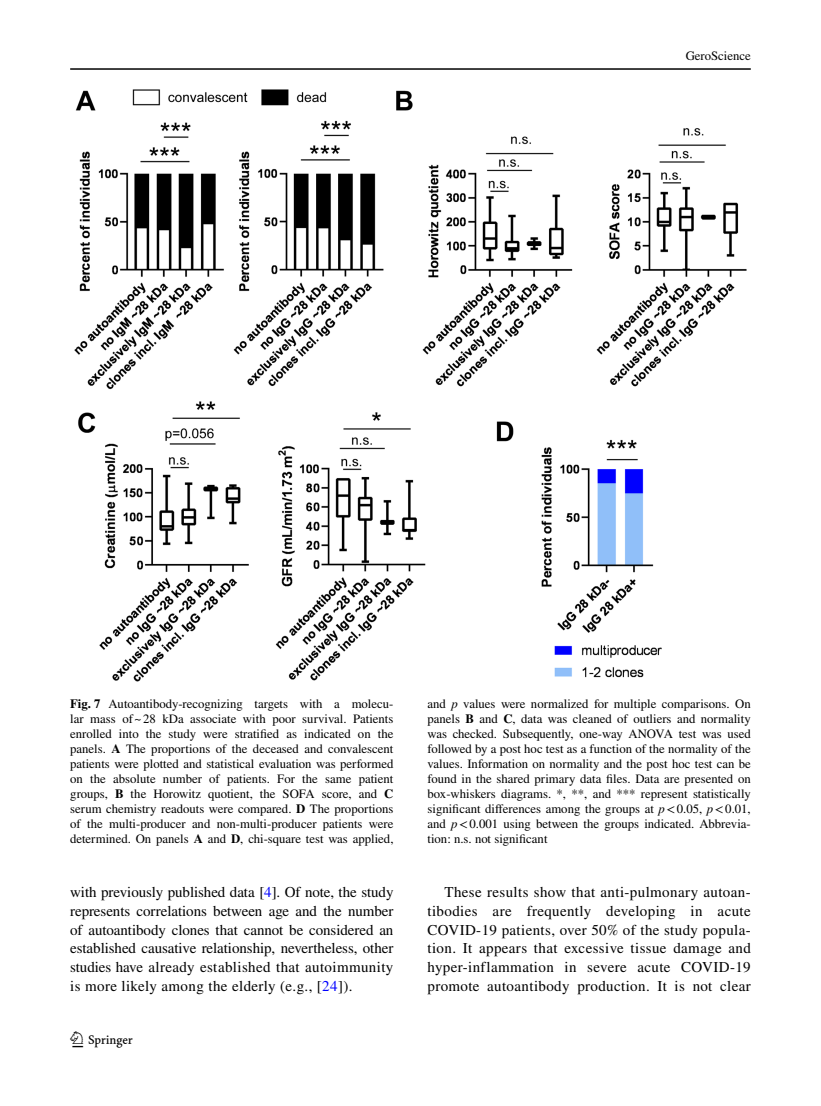
<style>
.page{position:relative;width:821px;height:1106px;background:#fff}
.page>*{position:absolute;margin:0;border:0;box-sizing:border-box;transform-origin:0 0}
.t1{font:22.5px "Springnew Regular 2";color:#000}
.t2{font:15px/18.8px "STIX";letter-spacing:.025em;color:#000;text-align:justify}
.t3{font:12.75px/15px "STIX";color:#000;text-align:justify}
.s1{font-weight:700}
.s2{font-style:italic}
.s3{color:#00f}
</style>
<div class="page">
<hr style="left:70px;top:68px;width:680px;height:2px;background:#000">
<img style="left:74px;top:89px;width:672px;height:592px">
<p class="t3" style="left:685px;top:49px;width:67px">GeroScience</p>
<p class="t3" style="left:70px;top:696px;width:325px"><span class="s1">Fig. 7</span> Autoantibody-recognizing targets with a molecu&shy;lar mass of~28 kDa associate with poor survival. Patients enrolled into the study were stratified as indicated on the panels. <span class="s1">A</span> The proportions of the deceased and convalescent patients were plotted and statistical evaluation was performed on the absolute number of patients. For the same patient groups, <span class="s1">B</span> the Horowitz quotient, the SOFA score, and <span class="s1">C </span>serum chemistry readouts were compared. <span class="s1">D</span> The proportions of the multi-producer and non-multi-producer patients were determined. On panels <span class="s1">A</span> and <span class="s1">D</span>, chi-square test was applied,</p>
<p class="t3" style="left:427px;top:696px;width:325px">and <span class="s2">p</span> values were normalized for multiple comparisons. On panels <span class="s1">B</span> and <span class="s1">C</span>, data was cleaned of outliers and normality was checked. Subsequently, one-way ANOVA test was used followed by a post hoc test as a function of the normality of the values. Information on normality and the post hoc test can be found in the shared primary data files. Data are presented on box-whiskers diagrams. *, **, and *** represent statistically significant differences among the groups at <span class="s2">p</span>&lt;0.05, <span class="s2">p</span>&lt;0.01, and <span class="s2">p</span>&lt;0.001 using between the groups indicated. Abbrevia&shy;tion: n.s. not significant</p>
<p class="t2" style="left:70px;top:883px;width:325px">with previously published data [<span class="s3">4</span>]. Of note, the study represents correlations between age and the number of autoantibody clones that cannot be considered an established causative relationship, nevertheless, other studies have already established that autoimmunity is more likely among the elderly (e.g., [<span class="s3">24</span>]).</p>
<p class="t2" style="left:427px;top:883px;width:325px;text-indent:17px">These results show that anti-pulmonary autoan&shy;tibodies are frequently developing in acute COVID-19 patients, over 50% of the study popula&shy;tion. It appears that excessive tissue damage and hyper-inflammation in severe acute COVID-19 promote autoantibody production. It is not clear</p>
<h1 class="t1" style="left:72px;top:1031px;width:62px">1 3</h1>
</div>
